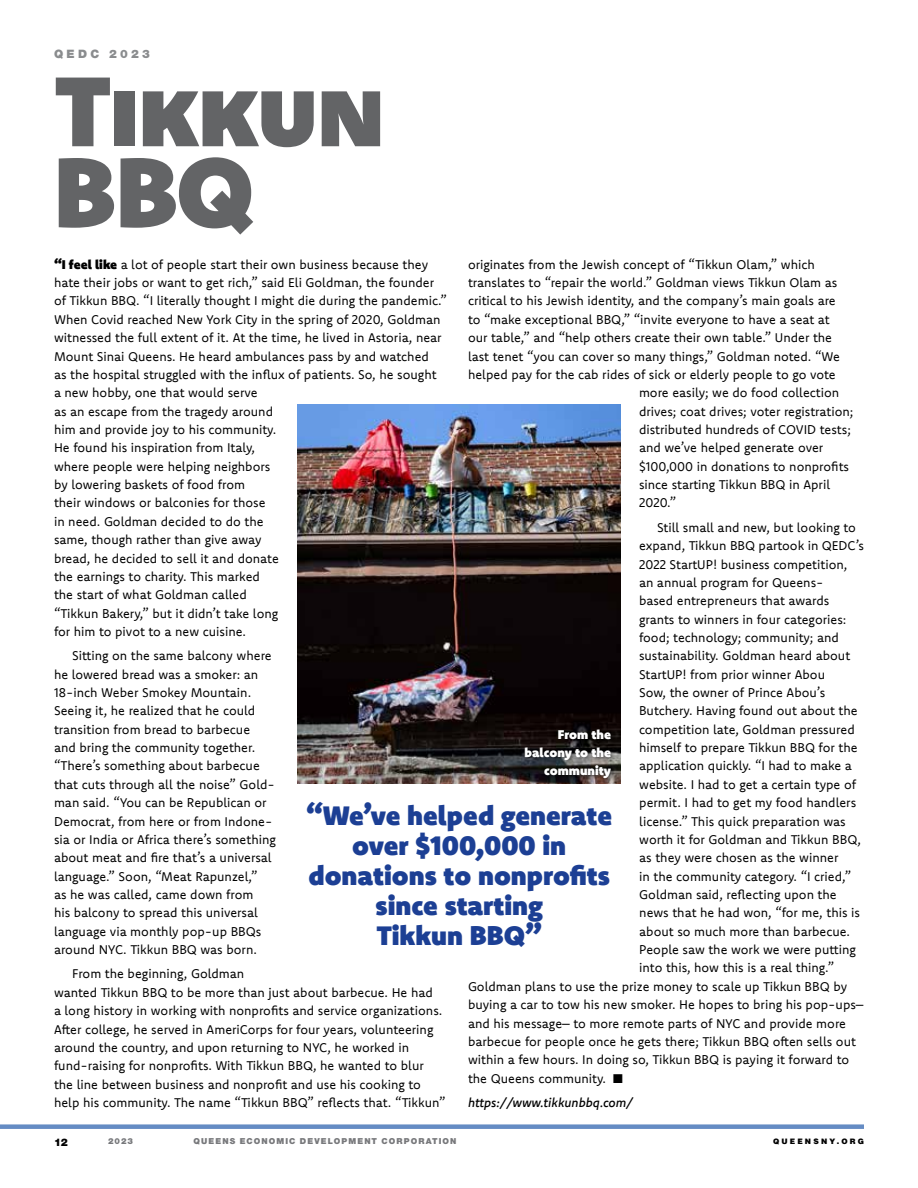
<style>
.page{position:relative;width:918px;height:1188px;background:#fff}
.page>*{position:absolute;margin:0;border:0;box-sizing:border-box;transform-origin:0 0}
.t1{font:99px/81px "Komet Black SC";letter-spacing:-.02em;color:#636466}
.t2{font:900 27px/30px "Komet";color:#1c3f94;text-align:center}
.t3{font:12.75px/18.3px "Komet";color:#000}
.t4{font:900 12.75px/18px "Komet";color:#fff;text-align:right}
.t5{font:italic 500 12.75px "Komet";color:#000}
.t6{font:900 11.7px "Helvetica Neue LT Pro";letter-spacing:.28em;color:#8a8c8e}
.t7{font:900 10.5px "Helvetica Neue LT Pro";color:#000}
.t8{font:900 8.25px "Helvetica Neue LT Pro";letter-spacing:.13em;color:#77787b}
.t9{font:900 7.5px "Helvetica LT Std";letter-spacing:.29em;color:#000}
.s1{font-weight:900}
</style>
<div class="page">
<div style="left:0;top:1124px;width:864px;height:5px;background:#658cc4"></div>
<img style="left:297px;top:404px;width:324px;height:380px">
<div style="left:521px;top:725px;width:96px;height:59px;background:#000;opacity:.75"></div>
<p class="t6" style="left:54px;top:47px;width:97px">QEDC 2023</p>
<h1 class="t1" style="left:54px;top:69px;width:332px">Tikkun<br>BBQ</h1>
<p class="t3" style="left:54px;top:255px;width:395px"><span class="s1">“I feel like</span> a lot of people start their own business because they hate their jobs or want to get rich,” said Eli Goldman, the founder of Tikkun BBQ. “I literally thought I might die during the pandemic.” When Covid reached New York City in the spring of 2020, Goldman witnessed the full extent of it. At the time, he lived in Astoria, near Mount Sinai Queens. He heard ambulances pass by and watched<br>as the hospital struggled with the influx of patients. So, he sought<br>a new hobby, one that would serve<br>as an escape from the tragedy around<br>him and provide joy to his community.<br>He found his inspiration from Italy,<br>where people were helping neighbors<br>by lowering baskets of food from<br>their windows or balconies for those<br>in need. Goldman decided to do the<br>same, though rather than give away<br>bread, he decided to sell it and donate<br>the earnings to charity. This marked<br>the start of what Goldman called<br>“Tikkun Bakery,” but it didn’t take long<br>for him to pivot to a new cuisine.</p>
<p class="t3" style="left:54px;top:646px;width:223px;text-indent:18px">Sitting on the same balcony where he lowered bread was a smoker: an 18-inch Weber Smokey Mountain.<br>Seeing it, he realized that he could transition from bread to barbecue<br>and bring the community together. “There’s something about barbecue that cuts through all the noise” Gold&shy;man said. “You can be Republican or Democrat, from here or from Indone&shy;sia or India or Africa there’s something about meat and fire that’s a universal language.” Soon, “Meat Rapunzel,”<br>as he was called, came down from<br>his balcony to spread this universal language via monthly pop-up BBQs around NYC. Tikkun BBQ was born.</p>
<p class="t3" style="left:54px;top:965px;width:393px;text-indent:18px">From the beginning, Goldman<br>wanted Tikkun BBQ to be more than just about barbecue. He had<br>a long history in working with nonprofits and service organizations.<br>After college, he served in AmeriCorps for four years, volunteering around the country, and upon returning to NYC, he worked in fund-raising for nonprofits. With Tikkun BBQ, he wanted to blur the line between business and nonprofit and use his cooking to help his community. The name “Tikkun BBQ” reflects that. “Tikkun”</p>
<p class="t3" style="left:468px;top:255px;width:348px">originates from the Jewish concept of “Tikkun Olam,” which</p>
<p class="t3" style="left:468px;top:273px;width:371px">translates to “repair the world.” Goldman views Tikkun Olam as</p>
<p class="t3" style="left:468px;top:292px;width:369px">critical to his Jewish identity, and the company’s main goals are</p>
<p class="t3" style="left:468px;top:310px;width:363px">to “make exceptional BBQ,” “invite everyone to have a seat at</p>
<p class="t3" style="left:468px;top:328px;width:366px">our table,” and “help others create their own table.” Under the</p>
<p class="t3" style="left:468px;top:347px;width:374px">last tenet “you can cover so many things,” Goldman noted. “We</p>
<p class="t3" style="left:468px;top:365px;width:369px">helped pay for the cab rides of sick or elderly people to go vote</p>
<p class="t3" style="left:639px;top:383px;width:202px">more easily; we do food collection</p>
<p class="t3" style="left:639px;top:402px;width:216px">drives; coat drives; voter registration;</p>
<p class="t3" style="left:639px;top:420px;width:213px">distributed hundreds of COVID tests;</p>
<p class="t3" style="left:639px;top:438px;width:186px">and we’ve helped generate over</p>
<p class="t3" style="left:639px;top:457px;width:212px">$100,000 in donations to nonprofits</p>
<p class="t3" style="left:639px;top:475px;width:193px">since starting Tikkun BBQ in April</p>
<p class="t3" style="left:639px;top:493px;width:39px">2020.”</p>
<p class="t3" style="left:657px;top:518px;width:200px">Still small and new, but looking to</p>
<p class="t3" style="left:639px;top:536px;width:227px">expand, Tikkun BBQ partook in QEDC’s</p>
<p class="t3" style="left:639px;top:555px;width:210px">2022 StartUP! business competition,</p>
<p class="t3" style="left:639px;top:573px;width:186px">an annual program for Queens-</p>
<p class="t3" style="left:639px;top:591px;width:192px">based entrepreneurs that awards</p>
<p class="t3" style="left:639px;top:610px;width:209px">grants to winners in four categories:</p>
<p class="t3" style="left:639px;top:628px;width:201px">food; technology; community; and</p>
<p class="t3" style="left:639px;top:646px;width:213px">sustainability. Goldman heard about</p>
<p class="t3" style="left:639px;top:665px;width:188px">StartUP! from prior winner Abou</p>
<p class="t3" style="left:639px;top:683px;width:188px">Sow, the owner of Prince Abou’s</p>
<p class="t3" style="left:639px;top:701px;width:220px">Butchery. Having found out about the</p>
<p class="t3" style="left:639px;top:720px;width:217px">competition late, Goldman pressured</p>
<p class="t3" style="left:639px;top:738px;width:220px">himself to prepare Tikkun BBQ for the</p>
<p class="t3" style="left:639px;top:757px;width:214px">application quickly. “I had to make a</p>
<p class="t3" style="left:639px;top:775px;width:218px">website. I had to get a certain type of</p>
<p class="t3" style="left:639px;top:793px;width:218px">permit. I had to get my food handlers</p>
<p class="t3" style="left:639px;top:812px;width:208px">license.” This quick preparation was</p>
<p class="t3" style="left:639px;top:830px;width:223px">worth it for Goldman and Tikkun BBQ,</p>
<p class="t3" style="left:639px;top:848px;width:201px">as they were chosen as the winner</p>
<p class="t3" style="left:639px;top:867px;width:213px">in the community category. “I cried,”</p>
<p class="t3" style="left:639px;top:885px;width:199px">Goldman said, reflecting upon the</p>
<p class="t3" style="left:639px;top:903px;width:222px">news that he had won, “for me, this is</p>
<p class="t3" style="left:639px;top:922px;width:212px">about so much more than barbecue.</p>
<p class="t3" style="left:639px;top:940px;width:218px">People saw the work we were putting</p>
<p class="t3" style="left:639px;top:958px;width:196px">into this, how this is a real thing.”</p>
<p class="t3" style="left:468px;top:977px;width:381px">Goldman plans to use the prize money to scale up Tikkun BBQ by</p>
<p class="t3" style="left:468px;top:995px;width:397px">buying a car to tow his new smoker. He hopes to bring his pop-ups–</p>
<p class="t3" style="left:468px;top:1014px;width:380px">and his message– to more remote parts of NYC and provide more</p>
<p class="t3" style="left:468px;top:1032px;width:389px">barbecue for people once he gets there; Tikkun BBQ often sells out</p>
<p class="t3" style="left:468px;top:1050px;width:383px">within a few hours. In doing so, Tikkun BBQ is paying it forward to</p>
<p class="t3" style="left:468px;top:1069px;width:156px">the Queens community. ■</p>
<p class="t5" style="left:468px;top:1094px;width:167px">https://www.tikkunbbq.com/</p>
<p class="t4" style="left:525px;top:725px;width:88px">From the balcony to the community</p>
<h2 class="t2" style="left:306px;top:800px;width:307px">“We’ve helped generate over $100,000 in donations to nonprofits since starting<br>Tikkun BBQ”</h2>
<p class="t7" style="left:54px;top:1136px;width:15px">12</p>
<p class="t8" style="left:108px;top:1137px;width:27px">2023</p>
<p class="t8" style="left:194px;top:1137px;width:264px">QUEENS ECONOMIC DEVELOPMENT CORPORATION</p>
<p class="t9" style="left:773px;top:1136px;width:92px">QUEENSNY.ORG</p>
</div>
